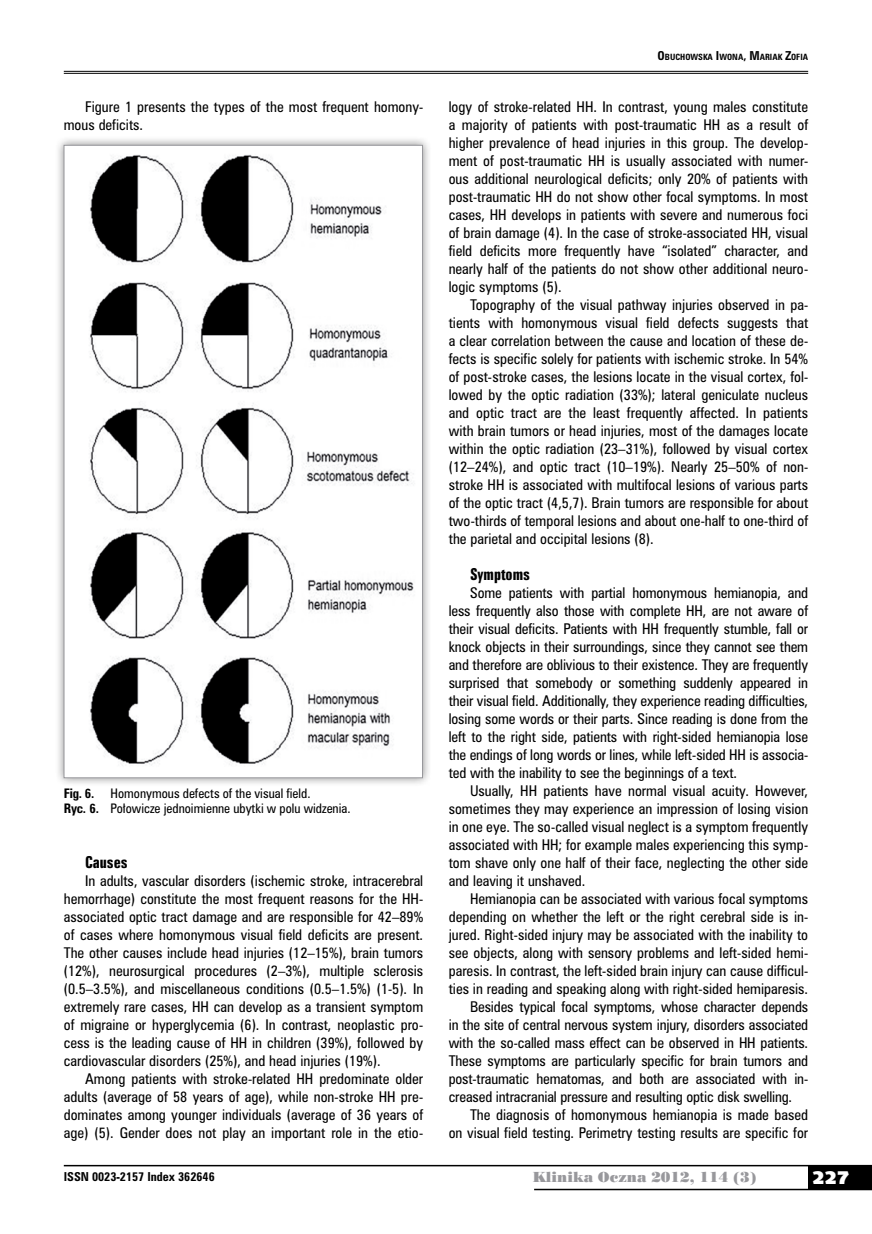
<style>
.page{position:relative;width:872px;height:1234px;background:#fff}
.page>*{position:absolute;margin:0;border:0;box-sizing:border-box;transform-origin:0 0}
.t1{font:18px "Humanst 531 U Blk PL";color:#fff}
.t2{font:15px "Zurich Bd X Cn PL";color:#000}
.t3{font:13.5px/18px "Zurich Cn PL";color:#000;text-align:justify}
.t4{font:13.5px "Poster Bodoni PL";color:#98989c}
.t5{font:12px/15px "Zurich Cn PL";color:#000;text-align:center}
.t6{font:700 12px "Zurich Cn PL";color:#000}
.t7{font:700 11.25px "Zurich Cn PL";color:#000}
.t8{font:700 7.8px "Zurich Cn PL";color:#000}
.s1{font-weight:700}
.s2{font-size:11.25px}
</style>
<div class="page">
<div style="left:808px;top:1165px;width:64px;height:24px;background:#000"></div>
<hr style="left:64px;top:1164px;width:808px;height:2px;background:#000">
<hr style="left:534px;top:1188px;width:338px;height:1px;background:#000">
<hr style="left:64px;top:71px;width:744px;height:1px;background:#000">
<hr style="left:64px;top:73px;width:744px;height:1px;background:#000">
<div style="left:55px;top:136px;width:377px;height:651px;background:#000;opacity:.45"></div>
<img style="left:66px;top:147px;width:355px;height:628px">
<p class="t3" style="left:64px;top:97px;width:361px;text-indent:21px">Figure 1 presents the types of the most frequent homony&shy;mous deficits.</p>
<p class="t5" style="left:64px;top:785px;width:288px">Homonymous defects of the visual field.<br><span class="s1">Ryc. 6.</span> Połowicze jednoimienne ubytki w polu widzenia.</p>
<p class="t6" style="left:64px;top:784px;width:32px">Fig. 6.</p>
<p class="t2" style="left:85px;top:852px;width:44px">Causes</p>
<p class="t3" style="left:64px;top:871px;width:361px;text-indent:21px">In adults, vascular disorders (ischemic stroke, intracerebral hemorrhage) constitute the most frequent reasons for the HH&shy;associated optic tract damage and are responsible for 42–89% of cases where homonymous visual field deficits are present.<br>The other causes include head injuries (12–15%), brain tumors (12%), neurosurgical procedures (2–3%), multiple sclerosis (0.5–3.5%), and miscellaneous conditions (0.5–1.5%) (1-5). In extremely rare cases, HH can develop as a transient symptom of migraine or hyperglycemia (6). In contrast, neoplastic pro&shy;cess is the leading cause of HH in children (39%), followed by cardiovascular disorders (25%), and head injuries (19%).</p>
<p class="t3" style="left:64px;top:1069px;width:361px;text-indent:21px">Among patients with stroke-related HH predominate older adults (average of 58 years of age), while non-stroke HH pre&shy;dominates among younger individuals (average of 36 years of age) (5). Gender does not play an important role in the etio-</p>
<p class="t8" style="left:657px;top:52px;width:152px"><span class="s2">O</span>BUCHOWSKA <span class="s2">I</span>WONA<span class="s2">, M</span>ARIAK <span class="s2">Z</span>OFIA</p>
<p class="t3" style="left:449px;top:97px;width:361px">logy of stroke-related HH. In contrast, young males constitute a majority of patients with post-traumatic HH as a result of higher prevalence of head injuries in this group. The develop&shy;ment of post-traumatic HH is usually associated with numer&shy;ous additional neurological deficits; only 20% of patients with post-traumatic HH do not show other focal symptoms. In most cases, HH develops in patients with severe and numerous foci of brain damage (4). In the case of stroke-associated HH, visual field deficits more frequently have “isolated” character, and nearly half of the patients do not show other additional neuro&shy;logic symptoms (5).</p>
<p class="t3" style="left:449px;top:295px;width:361px;text-indent:21px">Topography of the visual pathway injuries observed in pa&shy;tients with homonymous visual field defects suggests that a clear correlation between the cause and location of these de&shy;fects is specific solely for patients with ischemic stroke. In 54% of post-stroke cases, the lesions locate in the visual cortex, fol&shy;lowed by the optic radiation (33%); lateral geniculate nucleus and optic tract are the least frequently affected. In patients with brain tumors or head injuries, most of the damages locate within the optic radiation (23–31%), followed by visual cortex (12–24%), and optic tract (10–19%). Nearly 25–50% of non&shy;stroke HH is associated with multifocal lesions of various parts of the optic tract (4,5,7). Brain tumors are responsible for about two-thirds of temporal lesions and about one-half to one-third of the parietal and occipital lesions (8).</p>
<p class="t2" style="left:470px;top:564px;width:62px">Symptoms</p>
<p class="t3" style="left:449px;top:583px;width:361px;text-indent:21px">Some patients with partial homonymous hemianopia, and less frequently also those with complete HH, are not aware of their visual deficits. Patients with HH frequently stumble, fall or knock objects in their surroundings, since they cannot see them and therefore are oblivious to their existence. They are frequently surprised that somebody or something suddenly appeared in their visual field. Additionally, they experience reading difficulties, losing some words or their parts. Since reading is done from the left to the right side, patients with right-sided hemianopia lose the endings of long words or lines, while left-sided HH is associa&shy;ted with the inability to see the beginnings of a text.</p>
<p class="t3" style="left:449px;top:781px;width:361px;text-indent:21px">Usually, HH patients have normal visual acuity. However, sometimes they may experience an impression of losing vision in one eye. The so-called visual neglect is a symptom frequently associated with HH; for example males experiencing this symp&shy;tom shave only one half of their face, neglecting the other side and leaving it unshaved.</p>
<p class="t3" style="left:470px;top:889px;width:339px">Hemianopia can be associated with various focal symptoms</p>
<p class="t3" style="left:449px;top:907px;width:361px">depending on whether the left or the right cerebral side is in-</p>
<p class="t3" style="left:449px;top:925px;width:361px">jured. Right-sided injury may be associated with the inability to</p>
<p class="t3" style="left:449px;top:943px;width:361px">see objects, along with sensory problems and left-sided hemi-</p>
<p class="t3" style="left:449px;top:961px;width:361px">paresis. In contrast, the left-sided brain injury can cause difficul-</p>
<p class="t3" style="left:449px;top:979px;width:361px">ties in reading and speaking along with right-sided hemiparesis.</p>
<p class="t3" style="left:470px;top:997px;width:340px">Besides typical focal symptoms, whose character depends</p>
<p class="t3" style="left:449px;top:1015px;width:361px">in the site of central nervous system injury, disorders associated</p>
<p class="t3" style="left:449px;top:1033px;width:361px">with the so-called mass effect can be observed in HH patients.</p>
<p class="t3" style="left:449px;top:1051px;width:361px">These symptoms are particularly specific for brain tumors and</p>
<p class="t3" style="left:449px;top:1069px;width:361px">post-traumatic hematomas, and both are associated with in-</p>
<p class="t3" style="left:449px;top:1087px;width:345px">creased intracranial pressure and resulting optic disk swelling.</p>
<p class="t3" style="left:470px;top:1105px;width:339px">The diagnosis of homonymous hemianopia is made based</p>
<p class="t3" style="left:449px;top:1123px;width:361px">on visual field testing. Perimetry testing results are specific for</p>
<p class="t7" style="left:64px;top:1168px;width:152px">ISSN 0023-2157 Index 362646</p>
<p class="t4" style="left:532px;top:1168px;width:225px">Klinika Oczna 2012, 114 (3)</p>
<h1 class="t1" style="left:812px;top:1165px;width:38px">227</h1>
</div>
